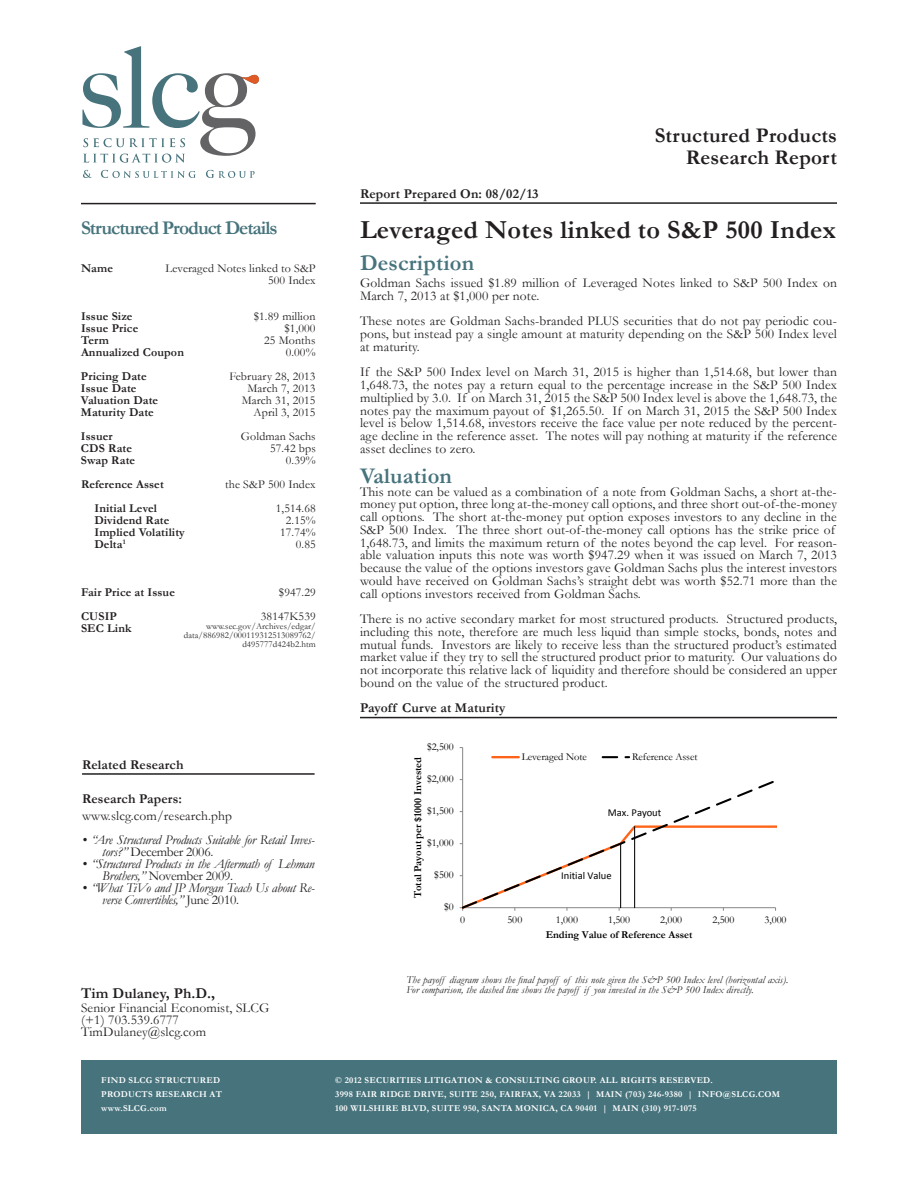
<style>
.page{position:relative;width:918px;height:1188px;background:#fff}
.page>*{position:absolute;margin:0;border:0;box-sizing:border-box;transform-origin:0 0}
.t1{font:700 26.25px "Garamond";letter-spacing:.01em;color:#231f20}
.t2{font:700 22.5px "Garamond";letter-spacing:.01em;color:#46737c}
.t3{font:700 21px/22.5px "Garamond";letter-spacing:.01em;color:#231f20;text-align:right}
.t4{font:700 19.5px "Garamond";letter-spacing:-.05em;color:#46737c}
.t5{font:700 15px "Garamond";letter-spacing:.01em;color:#231f20}
.t6{font:13.5px/12.8px "Garamond";letter-spacing:.01em;color:#231f20}
.t7{font:italic 13.5px/12px "Garamond";letter-spacing:-.02em;color:#231f20}
.t8{font:700 13.5px "Garamond";letter-spacing:.01em;color:#231f20}
.t9{font:700 12px/12px "Garamond";letter-spacing:.01em;color:#231f20}
.t10{font:12px/12px "Garamond";letter-spacing:.01em;color:#231f20;text-align:right}
.t11{font:italic 10.5px/9.8px "Garamond";letter-spacing:.01em;color:#231f20}
.t12{font:10.5px "Garamond";letter-spacing:-.005em;color:#000}
.t13{font:700 10.5px "Garamond";color:#000}
.t14{font:10.5px "Calibri";color:#000}
.t15{font:700 9px/14.2px "Garamond";letter-spacing:.03em;color:#fff}
.t16{font:9px/9px "Garamond";letter-spacing:.01em;color:#231f20;text-align:right}
.s1{font-style:normal}
</style>
<div class="page">
<hr style="left:360px;top:202px;width:477px;height:2px;background:#231f20">
<hr style="left:360px;top:717px;width:477px;height:1px;background:#231f20">
<hr style="left:462px;top:748px;width:1px;height:160px;background:#868686">
<svg style="left:460px;top:777px;width:316px;height:134px"></svg>
<hr style="left:620px;top:844px;width:1px;height:64px;background:#000">
<hr style="left:634px;top:827px;width:1px;height:81px;background:#000">
<hr style="left:492px;top:756px;width:27px;height:2px;background:#ff6319">
<svg style="left:603px;top:756px;width:26px;height:2px"></svg>
<hr style="left:81px;top:203px;width:235px;height:1px;background:#231f20">
<div style="left:81px;top:1061px;width:234px;height:73px;background:#46737c"></div>
<div style="left:315px;top:1061px;width:522px;height:73px;background:#46737c"></div>
<hr style="left:82px;top:773px;width:233px;height:2px;background:#231f20">
<svg style="left:83px;top:170px;width:9px;height:8px"></svg>
<svg style="left:101px;top:170px;width:95px;height:8px"></svg>
<svg style="left:206px;top:170px;width:49px;height:8px"></svg>
<svg style="left:82px;top:46px;width:177px;height:117px"></svg>
<h3 class="t4" style="left:81px;top:215px;width:198px">Structured Product Details</h3>
<p class="t9" style="left:81px;top:263px;width:33px">Name</p>
<p class="t10" style="left:165px;top:262px;width:152px">Leveraged Notes linked to S&amp;P<br>500 Index</p>
<p class="t10" style="left:254px;top:310px;width:63px">$1.89 million $1,000<br>25 Months<br>0.00%</p>
<p class="t10" style="left:229px;top:370px;width:88px">February 28, 2013<br>March 7, 2013<br>March 31, 2015<br>April 3, 2015</p>
<p class="t9" style="left:81px;top:310px;width:104px">Issue Size<br>Issue Price<br>Term<br>Annualized Coupon</p>
<p class="t9" style="left:81px;top:370px;width:79px">Pricing Date<br>Issue Date<br>Valuation Date<br>Maturity Date</p>
<p class="t9" style="left:81px;top:430px;width:56px">Issuer<br>CDS Rate<br>Swap Rate</p>
<p class="t10" style="left:241px;top:430px;width:76px">Goldman Sachs<br>57.42 bps<br>0.39%</p>
<p class="t9" style="left:94px;top:502px;width:92px">Initial Level<br>Dividend Rate<br>Implied Volatility<br>Delta<sup>1</sup></p>
<p class="t10" style="left:276px;top:502px;width:41px">1,514.68<br>2.15%<br>17.74%<br>0.85</p>
<p class="t9" style="left:81px;top:479px;width:84px">Reference Asset</p>
<p class="t10" style="left:225px;top:478px;width:92px">the S&amp;P 500 Index</p>
<p class="t9" style="left:81px;top:580px;width:95px;line-height:24px">Fair Price at Issue<br>CUSIP</p>
<p class="t9" style="left:81px;top:622px;width:52px">SEC Link</p>
<p class="t10" style="left:261px;top:580px;width:56px;line-height:24px">$947.29<br>38147K539</p>
<p class="t16" style="left:184px;top:621px;width:133px">www.sec.gov/Archives/edgar/ data/886982/000119312513089762/ d495777d424b2.htm</p>
<p class="t8" style="left:82px;top:755px;width:103px">Related Research</p>
<p class="t8" style="left:82px;top:790px;width:102px">Research Papers:</p>
<p class="t6" style="left:82px;top:809px;width:151px">www.slcg.com/research.php</p>
<p class="t7" style="left:102px;top:833px;width:214px;text-indent:-20px">• “Are Structured Products Suitable for Retail Inves&shy;tors?” <span class="s1">December 2006.</span></p>
<p class="t7" style="left:102px;top:857px;width:214px;text-indent:-20px">• “Structured Products in the Aftermath of Lehman<br>Brothers,” <span class="s1">November 2009.</span></p>
<p class="t7" style="left:102px;top:881px;width:214px;text-indent:-20px">• “What TiVo and JP Morgan Teach Us about Re&shy;verse Convertibles,” <span class="s1">June 2010.</span></p>
<h3 class="t3" style="left:655px;top:124px;width:184px">Structured Products<br>Research Report</h3>
<p class="t8" style="left:360px;top:184px;width:180px">Report Prepared On: 08/02/13</p>
<h1 class="t1" style="left:360px;top:212px;width:477px">Leveraged Notes linked to S&amp;P 500 Index</h1>
<h2 class="t2" style="left:360px;top:247px;width:116px">Description</h2>
<p class="t6" style="left:360px;top:276px;width:479px">Goldman Sachs issued $1.89 million of Leveraged Notes linked to S&amp;P 500 Index on<br>March 7, 2013 at $1,000 per note.</p>
<p class="t6" style="left:360px;top:314px;width:478px;text-align:justify">These notes are Goldman Sachs-branded PLUS securities that do not pay periodic cou&shy;pons, but instead pay a single amount at maturity depending on the S&amp;P 500 Index level at maturity.</p>
<p class="t6" style="left:360px;top:365px;width:479px;text-align:justify">If the S&amp;P 500 Index level on March 31, 2015 is higher than 1,514.68, but lower than 1,648.73, the notes pay a return equal to the percentage increase in the S&amp;P 500 Index multiplied by 3.0. If on March 31, 2015 the S&amp;P 500 Index level is above the 1,648.73, the notes pay the maximum payout of $1,265.50. If on March 31, 2015 the S&amp;P 500 Index level is below 1,514.68, investors receive the face value per note reduced by the percent&shy;age decline in the reference asset. The notes will pay nothing at maturity if the reference asset declines to zero.</p>
<h2 class="t2" style="left:360px;top:460px;width:94px">Valuation</h2>
<p class="t6" style="left:360px;top:485px;width:479px">This note can be valued as a combination of a note from Goldman Sachs, a short at-the&shy;money put option, three long at-the-money call options, and three short out-of-the-money call options. The short at-the-money put option exposes investors to any decline in the S&amp;P 500 Index. The three short out-of-the-money call options has the strike price of 1,648.73, and limits the maximum return of the notes beyond the cap level. For reason&shy;able valuation inputs this note was worth $947.29 when it was issued on March 7, 2013 because the value of the options investors gave Goldman Sachs plus the interest investors would have received on Goldman Sachs’s straight debt was worth $52.71 more than the call options investors received from Goldman Sachs.</p>
<p class="t6" style="left:360px;top:612px;width:479px;text-align:justify">There is no active secondary market for most structured products. Structured products, including this note, therefore are much less liquid than simple stocks, bonds, notes and mutual funds. Investors are likely to receive less than the structured product’s estimated market value if they try to sell the structured product prior to maturity. Our valuations do not incorporate this relative lack of liquidity and therefore should be considered an upper bound on the value of the structured product.</p>
<p class="t8" style="left:360px;top:699px;width:147px">Payoff Curve at Maturity</p>
<p class="t12" style="left:427px;top:740px;width:28px">$2,500</p>
<p class="t13" style="left:411px;top:898px;width:143px;rotate:-90deg">Total Payout per $1000 Invested</p>
<p class="t12" style="left:427px;top:772px;width:28px">$2,000</p>
<p class="t12" style="left:427px;top:804px;width:28px">$1,500</p>
<p class="t12" style="left:427px;top:836px;width:28px">$1,000</p>
<p class="t12" style="left:434px;top:868px;width:21px">$500</p>
<p class="t12" style="left:444px;top:900px;width:11px">$0</p>
<p class="t12" style="left:522px;top:750px;width:67px">Leveraged Note</p>
<p class="t12" style="left:632px;top:750px;width:67px">Reference Asset</p>
<p class="t14" style="left:608px;top:806px;width:55px">Max. Payout</p>
<p class="t14" style="left:561px;top:869px;width:52px">Initial Value</p>
<p class="t12" style="left:460px;top:912px;width:6px">0</p>
<p class="t12" style="left:507px;top:912px;width:16px">500</p>
<p class="t12" style="left:556px;top:912px;width:23px">1,000</p>
<p class="t12" style="left:608px;top:912px;width:23px">1,500</p>
<p class="t12" style="left:660px;top:912px;width:23px">2,000</p>
<p class="t12" style="left:712px;top:912px;width:23px">2,500</p>
<p class="t12" style="left:765px;top:912px;width:23px">3,000</p>
<p class="t13" style="left:546px;top:927px;width:148px">Ending Value of Reference Asset</p>
<p class="t11" style="left:406px;top:975px;width:383px">The payoff diagram shows the final payoff of this note given the S&amp;P 500 Index level (horizontal axis).<br>For comparison, the dashed line shows the payoff if you invested in the S&amp;P 500 Index directly.</p>
<p class="t5" style="left:81px;top:983px;width:136px">Tim Dulaney, Ph.D.,</p>
<p class="t6" style="left:81px;top:1001px;width:190px;line-height:12px">Senior Financial Economist, SLCG (+1) 703.539.6777<br>TimDulaney@slcg.com</p>
<p class="t15" style="left:101px;top:1073px;width:122px">FIND SLCG STRUCTURED<br>PRODUCTS RESEARCH AT www.SLCG.com</p>
<p class="t15" style="left:335px;top:1073px;width:446px">© 2012 SECURITIES LITIGATION &amp; CONSULTING GROUP. ALL RIGHTS RESERVED.<br>3998 FAIR RIDGE DRIVE, SUITE 250, FAIRFAX, VA 22033 | MAIN (703) 246-9380 | INFO@SLCG.COM<br>100 WILSHIRE BLVD, SUITE 950, SANTA MONICA, CA 90401 | MAIN (310) 917-1075</p>
</div>
